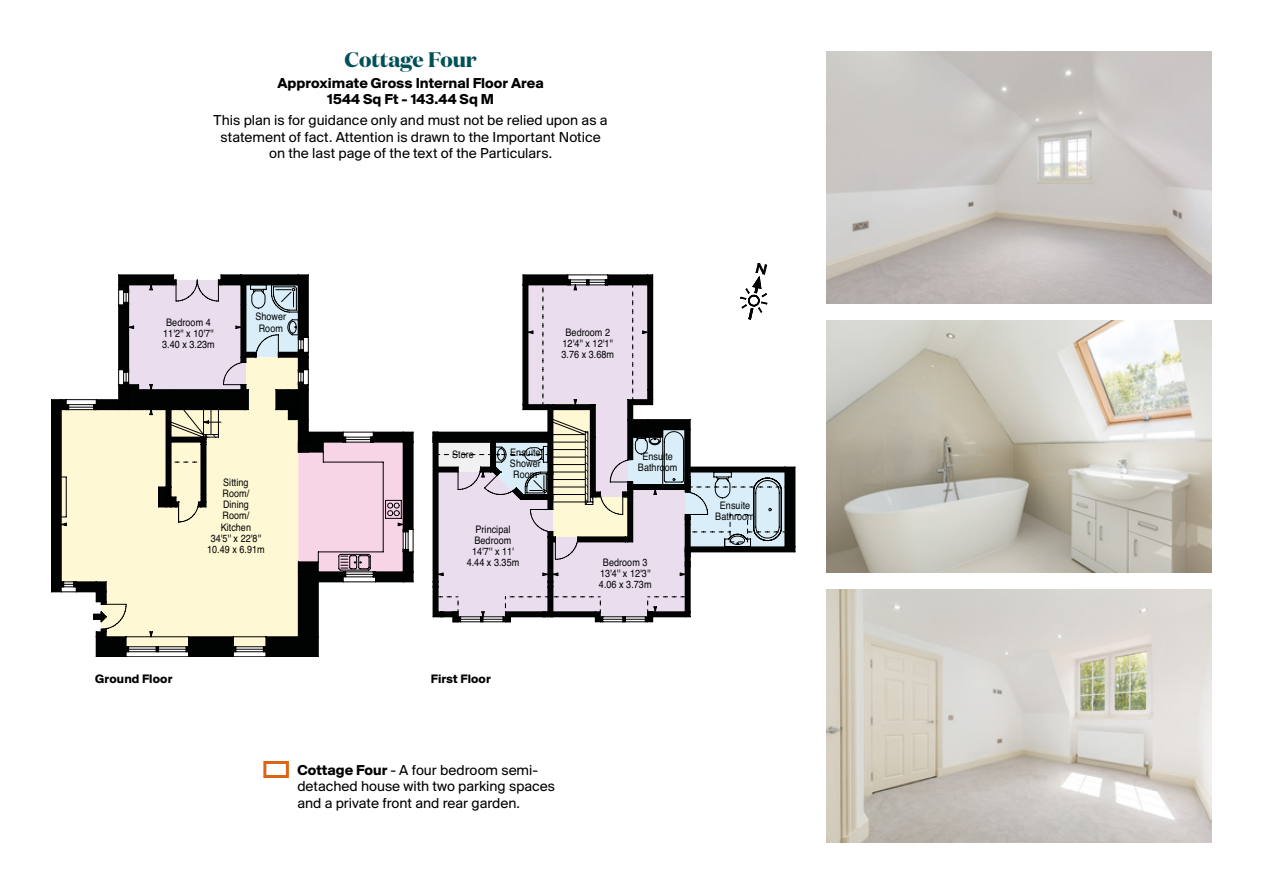
<style>
.page{position:relative;width:1263px;height:893px;background:#fff}
.page>*{position:absolute;margin:0;border:0;box-sizing:border-box;transform-origin:0 0}
.t1{font:700 21px "Domaine Disp";color:#005157}
.t2{font:15px/16.5px "Suisse BP Intl";color:#000;text-align:center}
.t3{font:700 15px/16.5px "Suisse BP Intl";letter-spacing:.005em;color:#000;text-align:center}
.t4{font:700 12.75px "Suisse BP Intl";letter-spacing:.01em;color:#000}
.t5{font:10.35px/11.2px "Helvetica";letter-spacing:.005em;color:#010202;text-align:center;scale:.87 1}
.s1{font-weight:700}
</style>
<div class="page">
<svg style="left:51px;top:263px;width:745px;height:394px"></svg>
<div style="left:263px;top:761px;width:26px;height:17px;border:3px solid #dc6413"></div>
<img style="left:826px;top:51px;width:386px;height:252px">
<img style="left:826px;top:320px;width:386px;height:253px">
<img style="left:826px;top:590px;width:386px;height:252px">
<h1 class="t1" style="left:344px;top:46px;width:134px">Cottage Four</h1>
<h2 class="t3" style="left:277px;top:75px;width:268px">Approximate Gross Internal Floor Area<br>1544 Sq Ft - 143.44 Sq M</h2>
<h2 class="t2" style="left:214px;top:112px;width:395px">This plan is for guidance only and must not be relied upon as a statement of fact. Attention is drawn to the Important Notice on the last page of the text of the Particulars.</h2>
<p class="t5" style="left:162px;top:317px;width:62px">Bedroom 4<br>11'2'' x 10'7''<br>3.40 x 3.23m</p>
<p class="t5" style="left:255px;top:311px;width:37px">Shower<br>Room</p>
<p class="t5" style="left:561px;top:327px;width:62px">Bedroom 2<br>12'4'' x 12'1''<br>3.76 x 3.68m</p>
<p class="t5" style="left:207px;top:477px;width:68px">Sitting<br>Room/<br>Dining<br>Room/<br>Kitchen<br>34'5'' x 22'8''<br>10.49 x 6.91m</p>
<p class="t5" style="left:452px;top:449px;width:27px">Store</p>
<p class="t5" style="left:510px;top:447px;width:37px">Ensuite<br>Shower<br>Room</p>
<p class="t5" style="left:467px;top:524px;width:62px">Principal<br>Bedroom<br>14'7'' x 11'<br>4.44 x 3.35m</p>
<p class="t4" style="left:95px;top:671px;width:79px">Ground Floor</p>
<p class="t4" style="left:431px;top:671px;width:61px">First Floor</p>
<p class="t5" style="left:638px;top:451px;width:47px">Ensuite<br>Bathroom</p>
<p class="t5" style="left:599px;top:557px;width:62px">Bedroom 3<br>13'4'' x 12'3''<br>4.06 x 3.73m</p>
<h2 class="t2" style="left:297px;top:761px;width:259px;text-align:left"><span class="s1">Cottage Four</span> - A four bedroom semi&shy;detached house with two parking spaces and a private front and rear garden.</h2>
<p class="t5" style="left:715px;top:500px;width:47px">Ensuite<br>Bathroom</p>
</div>
